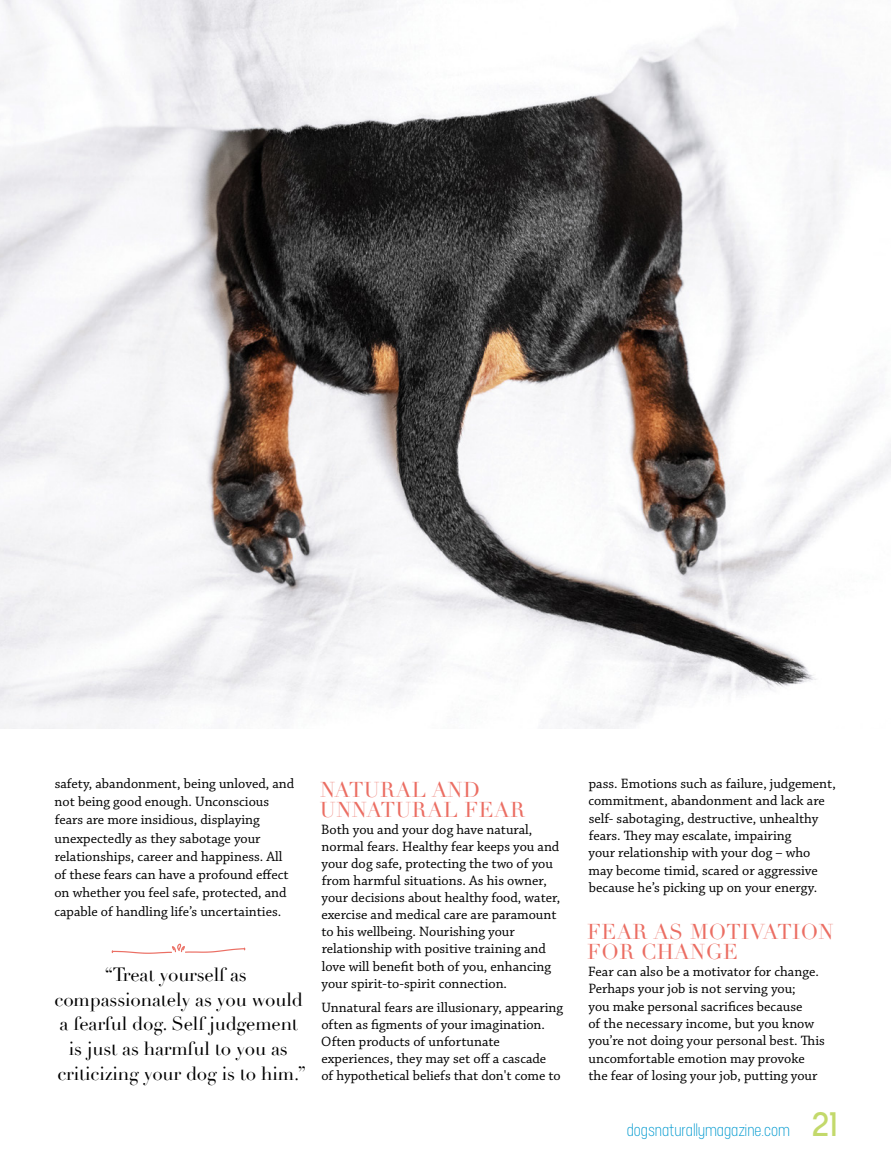
<style>
.page{position:relative;width:891px;height:1161px;background:#fff}
.page>*{position:absolute;margin:0;border:0;box-sizing:border-box;transform-origin:0 0}
.t1{font:21px/19.5px "Didot";letter-spacing:.02em;color:#eb6e63}
.t2{font:18.75px/24.8px "Didot";letter-spacing:-.01em;color:#000;text-align:center}
.t3{font:18px "Neusa";color:#0199cf}
.t4{font:14.25px/17.1px "Chaparral Pro";color:#000}
.s1{font-weight:600;font-size:36px;color:#c3d96b}
</style>
<div class="page">
<img style="left:0;top:0;width:891px;height:729px">
<svg style="left:112px;top:944px;width:133px;height:10px"></svg>
<p class="t4" style="left:54px;top:775px;width:241px;line-height:18.3px">safety, abandonment, being unloved, and not being good enough. Unconscious fears are more insidious, displaying unexpectedly as they sabotage your relationships, career and happiness. All of these fears can have a profound effect on whether you feel safe, protected, and capable of handling life’s uncertainties.</p>
<h1 class="t1" style="left:320px;top:781px;width:207px">NATURAL AND<br>UNNATURAL FEAR</h1>
<p class="t4" style="left:321px;top:821px;width:241px">Both you and your dog have natural, normal fears. Healthy fear keeps you and your dog safe, protecting the two of you from harmful situations. As his owner, your decisions about healthy food, water, exercise and medical care are paramount to his wellbeing. Nourishing your relationship with positive training and love will benefit both of you, enhancing your spirit-to-spirit connection.</p>
<p class="t4" style="left:321px;top:999px;width:243px">Unnatural fears are illusionary, appearing often as figments of your imagination.<br>Often products of unfortunate experiences, they may set off a cascade<br>of hypothetical beliefs that don't come to</p>
<h2 class="t2" style="left:55px;top:963px;width:253px">“Treat yourself as compassionately as you would a fearful dog. Self judgement is just as harmful to you as criticizing your dog is to him.”</h2>
<p class="t4" style="left:588px;top:775px;width:249px">pass. Emotions such as failure, judgement, commitment, abandonment and lack are self- sabotaging, destructive, unhealthy fears. They may escalate, impairing<br>your relationship with your dog – who may become timid, scared or aggressive because he’s picking up on your energy.</p>
<h1 class="t1" style="left:587px;top:922px;width:248px">FEAR AS MOTIVATION<br>FOR CHANGE</h1>
<p class="t4" style="left:588px;top:963px;width:238px">Fear can also be a motivator for change.<br>Perhaps your job is not serving you;<br>you make personal sacrifices because<br>of the necessary income, but you know you’re not doing your personal best. This uncomfortable emotion may provoke the fear of losing your job, putting your</p>
<p class="t3" style="left:627px;top:1120px;width:212px">dogsnaturallymagazine.com <span class="s1">21</span></p>
</div>
